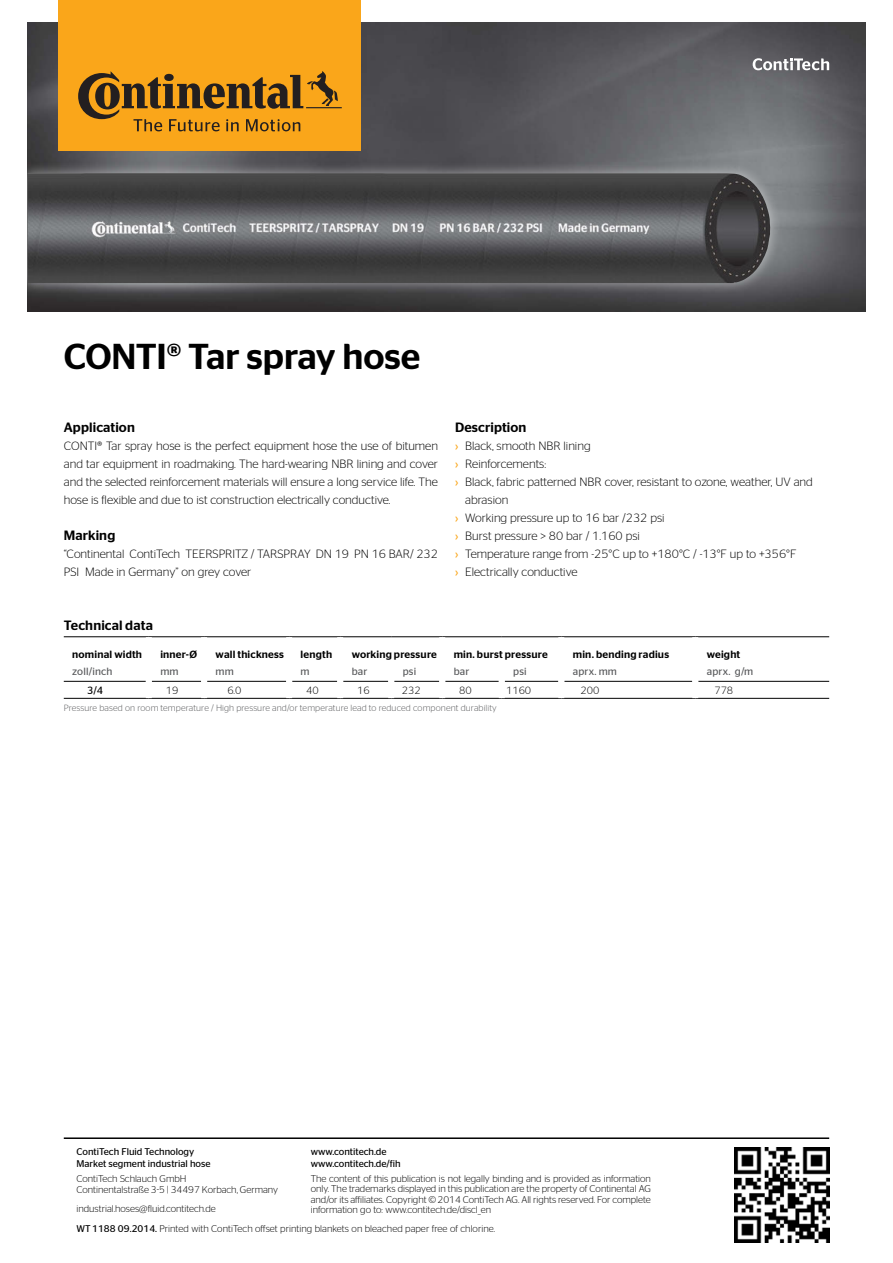
<style>
.page{position:relative;width:893px;height:1263px;background:#fff}
.page>*{position:absolute;margin:0;border:0;box-sizing:border-box;transform-origin:0 0}
.t1{font:500 36px "Continental Stag Sans";color:#000}
.t2{font:500 13.5px "Continental Stag Sans";letter-spacing:.01em;color:#000}
.t3{font:300 12px/18px "Continental Stag Sans";color:#000;text-align:justify}
.t4{font:500 10.5px "Continental Stag Sans";letter-spacing:.02em;color:#000}
.t5{font:10.5px "Continental Stag Sans";letter-spacing:.015em;color:#58595b}
.t6{font:300 10.5px "Continental Stag Sans";color:#000}
.t7{font:10.5px "Continental Stag Sans";color:#000}
.t8{font:300 9.75px/10.5px "Continental Stag Sans";color:#000;text-align:justify}
.t9{font:9.75px/11.7px "Continental Stag Sans";color:#000}
.t10{font:300 9px "Continental Stag Sans";letter-spacing:.015em;color:#58595b}
.s1{font-weight:400;font-size:11.25px;color:#faa61a}
.s2{font-weight:400}
</style>
<div class="page">
<hr style="left:64px;top:1137px;width:765px;height:2px;background:#000">
<img style="left:28px;top:22px;width:837px;height:289px">
<svg style="left:753px;top:58px;width:76px;height:12px"></svg>
<div style="left:16px;top:161px;width:766px;height:134px;background:#fff;opacity:.5"></div>
<img style="left:28px;top:173px;width:742px;height:110px">
<img style="left:734px;top:1147px;width:95px;height:95px">
<hr style="left:64px;top:698px;width:85px;height:1px;background:#000">
<hr style="left:149px;top:698px;width:55px;height:1px;background:#000">
<hr style="left:204px;top:698px;width:85px;height:1px;background:#000">
<hr style="left:289px;top:698px;width:51px;height:1px;background:#000">
<hr style="left:340px;top:698px;width:51px;height:1px;background:#000">
<hr style="left:391px;top:698px;width:51px;height:1px;background:#000">
<hr style="left:442px;top:698px;width:60px;height:1px;background:#000">
<hr style="left:502px;top:698px;width:59px;height:1px;background:#000">
<hr style="left:561px;top:698px;width:134px;height:1px;background:#000">
<hr style="left:695px;top:698px;width:134px;height:1px;background:#000">
<hr style="left:64px;top:681px;width:82px;height:1px;background:#000">
<hr style="left:152px;top:681px;width:49px;height:1px;background:#000">
<hr style="left:207px;top:681px;width:79px;height:1px;background:#000">
<hr style="left:292px;top:681px;width:45px;height:1px;background:#000">
<hr style="left:343px;top:681px;width:45px;height:1px;background:#000">
<hr style="left:394px;top:681px;width:45px;height:1px;background:#000">
<hr style="left:445px;top:681px;width:54px;height:1px;background:#000">
<hr style="left:505px;top:681px;width:53px;height:1px;background:#000">
<hr style="left:564px;top:681px;width:128px;height:1px;background:#000">
<hr style="left:698px;top:681px;width:131px;height:1px;background:#000">
<hr style="left:64px;top:636px;width:85px;height:1px;background:#000">
<hr style="left:149px;top:636px;width:55px;height:1px;background:#000">
<hr style="left:204px;top:636px;width:85px;height:1px;background:#000">
<hr style="left:289px;top:636px;width:51px;height:1px;background:#000">
<hr style="left:340px;top:636px;width:51px;height:1px;background:#000">
<hr style="left:391px;top:636px;width:51px;height:1px;background:#000">
<hr style="left:442px;top:636px;width:60px;height:1px;background:#000">
<hr style="left:502px;top:636px;width:59px;height:1px;background:#000">
<hr style="left:561px;top:636px;width:134px;height:1px;background:#000">
<hr style="left:695px;top:636px;width:134px;height:1px;background:#000">
<div style="left:58px;top:0;width:303px;height:151px;background:#faa61a"></div>
<svg style="left:78px;top:71px;width:264px;height:60px"></svg>
<h1 class="t1" style="left:64px;top:336px;width:358px">CONTI® Tar spray hose</h1>
<p class="t2" style="left:64px;top:420px;width:73px">Application</p>
<p class="t3" style="left:64px;top:437px;width:376px">CONTI® Tar spray hose is the perfect equipment hose the use of bitumen and tar equipment in roadmaking. The hard-wearing NBR lining and cover and the selected reinforcement materials will ensure a long service life. The hose is flexible and due to ist construction electrically conductive.</p>
<p class="t2" style="left:64px;top:528px;width:53px">Marking</p>
<p class="t3" style="left:64px;top:545px;width:376px">“Continental ContiTech TEERSPRITZ / TARSPRAY DN 19 PN 16 BAR/ 232<br>PSI Made in Germany” on grey cover</p>
<p class="t2" style="left:455px;top:420px;width:73px">Description</p>
<p class="t3" style="left:455px;top:437px;width:137px"><span class="s1">›</span> Black, smooth NBR lining</p>
<p class="t3" style="left:455px;top:455px;width:93px"><span class="s1">›</span> Reinforcements:</p>
<p class="t3" style="left:455px;top:473px;width:359px"><span class="s1">›</span> Black, fabric patterned NBR cover, resistant to ozone, weather, UV and</p>
<p class="t3" style="left:465px;top:491px;width:45px">abrasion</p>
<p class="t3" style="left:455px;top:509px;width:211px"><span class="s1">›</span> Working pressure up to 16 bar /232 psi</p>
<p class="t3" style="left:455px;top:527px;width:186px"><span class="s1">›</span> Burst pressure &gt; 80 bar / 1.160 psi</p>
<p class="t3" style="left:455px;top:545px;width:343px"><span class="s1">›</span> Temperature range from -25°C up to +180°C / -13°F up to +356°F</p>
<p class="t3" style="left:455px;top:563px;width:124px"><span class="s1">›</span> Electrically conductive</p>
<p class="t2" style="left:64px;top:618px;width:91px">Technical data</p>
<p class="t4" style="left:72px;top:648px;width:71px">nominal width</p>
<p class="t4" style="left:160px;top:648px;width:38px">inner-Ø</p>
<p class="t4" style="left:216px;top:648px;width:70px">wall thickness</p>
<p class="t4" style="left:301px;top:648px;width:33px">length</p>
<p class="t4" style="left:352px;top:648px;width:87px">working pressure</p>
<p class="t4" style="left:454px;top:648px;width:96px">min. burst pressure</p>
<p class="t4" style="left:573px;top:648px;width:98px">min. bending radius</p>
<p class="t4" style="left:707px;top:648px;width:35px">weight</p>
<p class="t5" style="left:72px;top:665px;width:42px">zoll/inch</p>
<p class="t5" style="left:160px;top:665px;width:20px">mm</p>
<p class="t5" style="left:216px;top:665px;width:20px">mm</p>
<p class="t5" style="left:301px;top:665px;width:11px">m</p>
<p class="t5" style="left:352px;top:665px;width:17px">bar</p>
<p class="t5" style="left:403px;top:665px;width:15px">psi</p>
<p class="t5" style="left:454px;top:665px;width:17px">bar</p>
<p class="t5" style="left:513px;top:665px;width:15px">psi</p>
<p class="t5" style="left:573px;top:665px;width:46px">aprx. mm</p>
<p class="t5" style="left:707px;top:665px;width:48px">aprx. g/m</p>
<p class="t7" style="left:87px;top:684px;width:18px">3/4</p>
<p class="t6" style="left:166px;top:685px;width:14px">19</p>
<p class="t6" style="left:227px;top:685px;width:16px">6.0</p>
<p class="t6" style="left:306px;top:685px;width:14px">40</p>
<p class="t6" style="left:357px;top:685px;width:14px">16</p>
<p class="t6" style="left:402px;top:685px;width:20px">232</p>
<p class="t6" style="left:459px;top:685px;width:14px">80</p>
<p class="t6" style="left:506px;top:685px;width:27px">1160</p>
<p class="t6" style="left:580px;top:685px;width:20px">200</p>
<p class="t6" style="left:714px;top:685px;width:20px">778</p>
<p class="t10" style="left:64px;top:703px;width:435px">Pressure based on room temperature / High pressure and/or temperature lead to reduced component durability</p>
<p class="t9" style="left:77px;top:1145px;width:135px">ContiTech Fluid Technology<br>Market segment industrial hose</p>
<p class="t8" style="left:77px;top:1173px;width:203px">ContiTech Schlauch GmbH<br>Continentalstraße 3-5 | 34497 Korbach, Germany</p>
<p class="t8" style="left:77px;top:1203px;width:141px">industrial.hoses@fluid.contitech.de</p>
<p class="t9" style="left:311px;top:1145px;width:91px">www.contitech.de www.contitech.de/fih</p>
<p class="t8" style="left:311px;top:1173px;width:342px">The content of this publication is not legally binding and is provided as information only. The trademarks displayed in this publication are the property of Continental AG and/or its affiliates. Copyright ©2014 ContiTech AG. All rights reserved. For complete information go to: www.contitech.de/discl_en</p>
<p class="t8" style="left:77px;top:1223px;width:420px"><span class="s2">WT1188 09.2014.</span> Printed with ContiTech offset printing blankets on bleached paper free of chlorine.</p>
</div>
